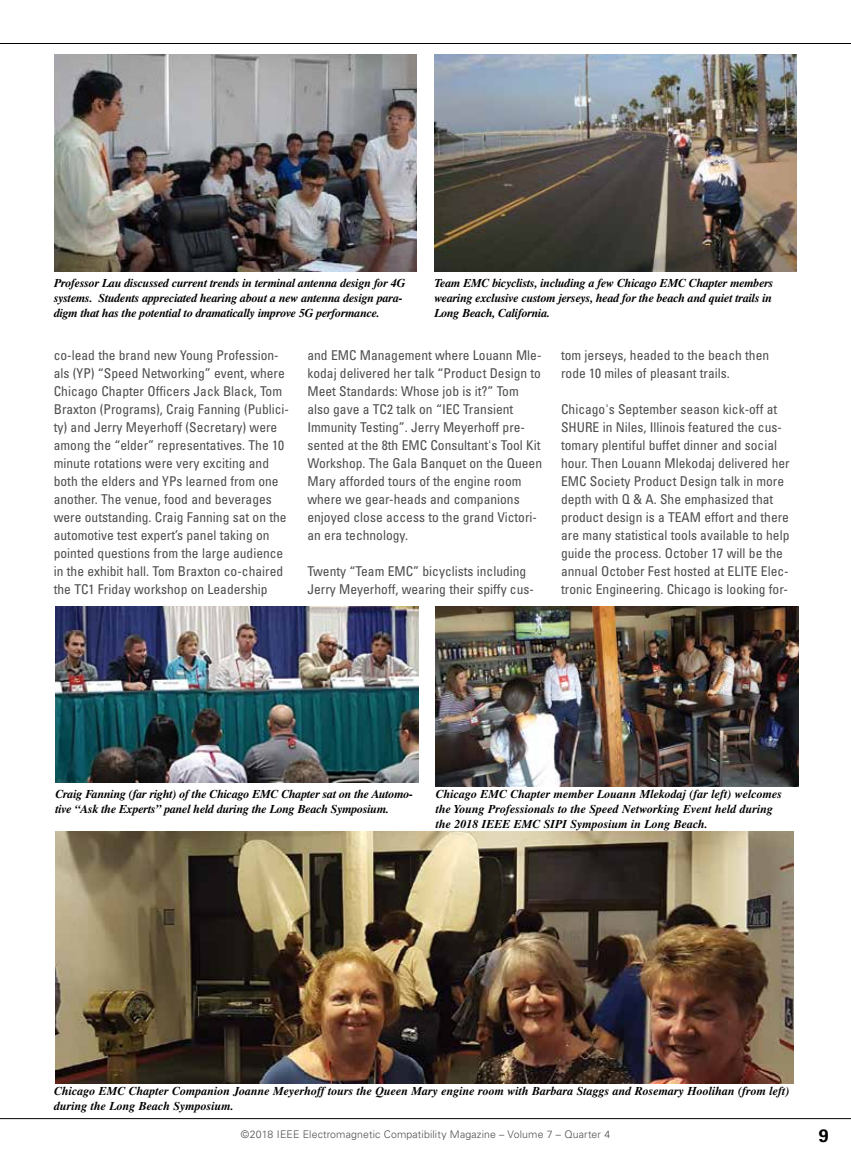
<style>
.page{position:relative;width:851px;height:1161px;background:#fff}
.page>*{position:absolute;margin:0;border:0;box-sizing:border-box;transform-origin:0 0}
.t1{font:700 18px "Univers";color:#000}
.t2{font:condensed 13.5px/18px "Univers";color:#4d4d4f}
.t3{font:italic 700 12px/15px "Times";letter-spacing:-.02em;color:#000}
.t4{font:italic 700 12px/15px "Times";color:#000}
.t5{font:300 10.5px "Univers 45";letter-spacing:.015em;color:#4d4d4f}
</style>
<div class="page">
<hr style="left:0;top:1118px;width:850px;height:1px;background:#000">
<hr style="left:0;top:43px;width:850px;height:1px;background:#000">
<img style="left:54px;top:54px;width:362px;height:217px">
<img style="left:56px;top:606px;width:362px;height:177px">
<img style="left:435px;top:606px;width:363px;height:180px">
<img style="left:434px;top:54px;width:362px;height:217px">
<img style="left:55px;top:832px;width:739px;height:251px">
<p class="t3" style="left:54px;top:276px;width:353px">Professor Lau discussed current trends in terminal antenna design for 4G systems. Students appreciated hearing about a new antenna design para&shy;digm that has the potential to dramatically improve 5G performance.</p>
<p class="t3" style="left:434px;top:276px;width:341px;text-align:justify">Team EMC bicyclists, including a few Chicago EMC Chapter members wearing exclusive custom jerseys, head for the beach and quiet trails in Long Beach, California.</p>
<p class="t2" style="left:54px;top:348px;width:237px">co-lead the brand new Young Profession&shy;als (YP) “Speed Networking” event, where Chicago Chapter Officers Jack Black, Tom Braxton (Programs), Craig Fanning (Publici&shy;ty) and Jerry Meyerhoff (Secretary) were among the “elder” representatives. The 10 minute rotations were very exciting and both the elders and YPs learned from one another. The venue, food and beverages were outstanding. Craig Fanning sat on the automotive test expert’s panel taking on pointed questions from the large audience in the exhibit hall. Tom Braxton co-chaired the TC1 Friday workshop on Leadership</p>
<p class="t2" style="left:307px;top:348px;width:236px">and EMC Management where Louann Mle&shy;kodaj delivered her talk “Product Design to Meet Standards: Whose job is it?” Tom also gave a TC2 talk on “IEC Transient Immunity Testing”. Jerry Meyerhoff pre&shy;sented at the 8th EMC Consultant's Tool Kit Workshop. The Gala Banquet on the Queen Mary afforded tours of the engine room where we gear-heads and companions enjoyed close access to the grand Victori&shy;an era technology.</p>
<p class="t2" style="left:307px;top:564px;width:228px">Twenty “Team EMC” bicyclists including<br>Jerry Meyerhoff, wearing their spiffy cus-</p>
<p class="t2" style="left:561px;top:348px;width:209px">tom jerseys, headed to the beach then rode 10 miles of pleasant trails.</p>
<p class="t2" style="left:561px;top:402px;width:230px">Chicago's September season kick-off at SHURE in Niles, Illinois featured the cus&shy;tomary plentiful buffet dinner and social hour. Then Louann Mlekodaj delivered her EMC Society Product Design talk in more depth with Q &amp; A. She emphasized that product design is a TEAM effort and there are many statistical tools available to help guide the process. October 17 will be the annual October Fest hosted at ELITE Elec&shy;tronic Engineering. Chicago is looking for-</p>
<p class="t3" style="left:55px;top:788px;width:359px">Craig Fanning (far right) of the Chicago EMC Chapter sat on the Automo&shy;tive “Ask the Experts” panel held during the Long Beach Symposium.</p>
<p class="t4" style="left:435px;top:788px;width:348px">Chicago EMC Chapter member Louann Mlekodaj (far left) welcomes the Young Professionals to the Speed Networking Event held during the 2018 IEEE EMC SIPI Symposium in Long Beach.</p>
<p class="t4" style="left:54px;top:1085px;width:736px">Chicago EMC Chapter Companion Joanne Meyerhoff tours the Queen Mary engine room with Barbara Staggs and Rosemary Hoolihan (from left) during the Long Beach Symposium.</p>
<p class="t5" style="left:241px;top:1128px;width:371px">©2018 IEEE Electromagnetic Compatibility Magazine – Volume 7 – Quarter 4</p>
<h1 class="t1" style="left:818px;top:1129px;width:12px">9</h1>
</div>
